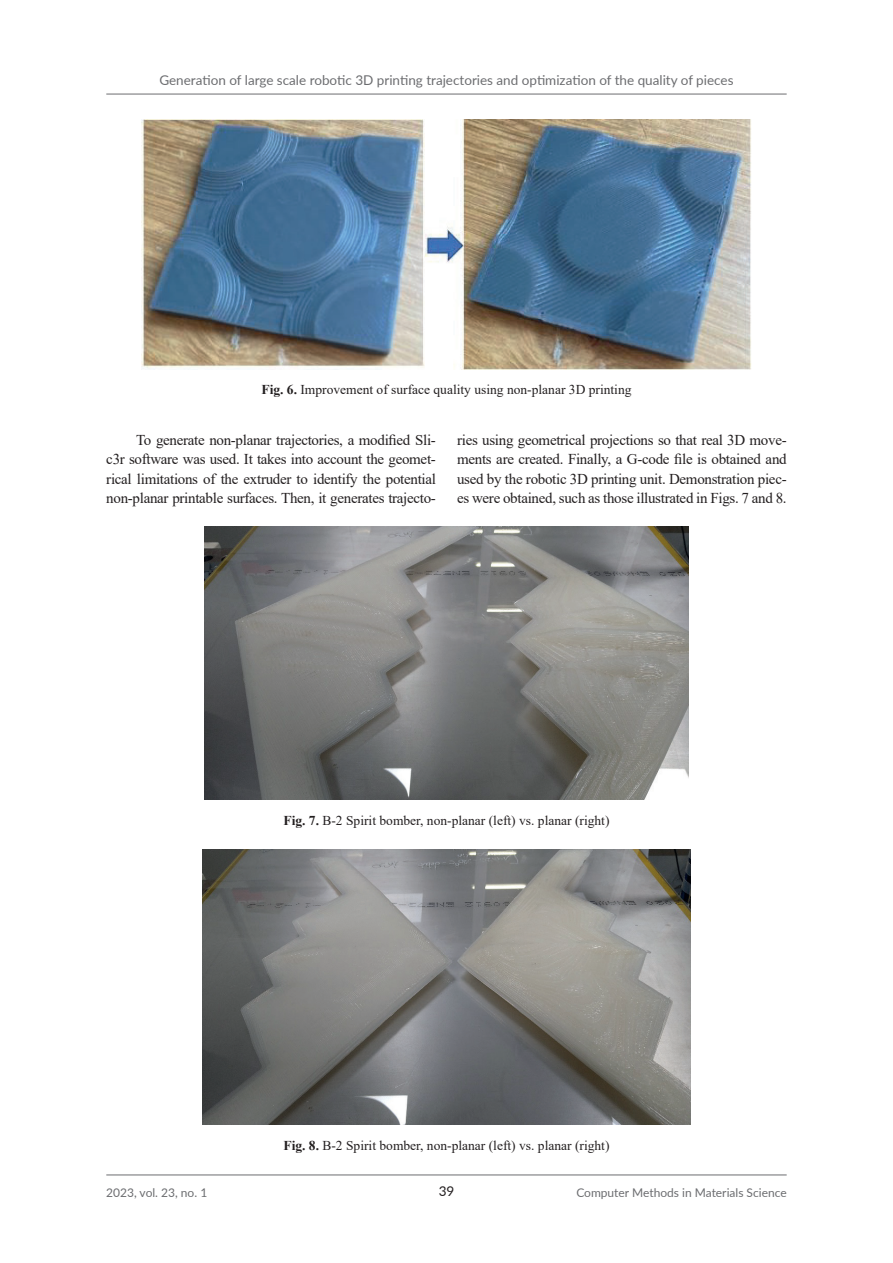
<style>
.page{position:relative;width:893px;height:1263px;background:#fff}
.page>*{position:absolute;margin:0;border:0;box-sizing:border-box;transform-origin:0 0}
.tresc{font:15px/19.5px "Times New Roman";letter-spacing:-.02em;color:#231f20;text-align:justify}
.opis_rysunku{font:13.5px "Times New Roman";color:#231f20}
.t1{font:13.5px "Lato";color:#6c6d70}
.t2{font:13.5px "Lato";color:#231f20}
.t3{font:12px "Lato";color:#6c6d70}
.s1{font-weight:700}
</style>
<div class="page">
<hr style="left:106px;top:1174px;width:681px;height:1px;background:#6c6d70">
<hr style="left:106px;top:94px;width:681px;height:1px;background:#6c6d70">
<img style="left:142px;top:119px;width:609px;height:250px">
<img style="left:204px;top:527px;width:485px;height:273px">
<img style="left:202px;top:849px;width:489px;height:276px">
<p class="t1" style="left:159px;top:71px;width:576px">Generation of large scale robotic 3D printing trajectories and optimization of the quality of pieces</p>
<p class="opis_rysunku" style="left:261px;top:380px;width:372px"><span class="s1">Fig. 6.</span> Improvement of surface quality using non-planar 3D printing</p>
<p class="tresc" style="left:106px;top:430px;width:331px;text-indent:30px">To generate non-planar trajectories, a modified Sli&shy;c3r software was used. It takes into account the geomet&shy;rical limitations of the extruder to identify the potential non-planar printable surfaces. Then, it generates trajecto-</p>
<p class="tresc" style="left:457px;top:430px;width:331px">ries using geometrical projections so that real 3D move&shy;ments are created. Finally, a G-code file is obtained and used by the robotic 3D printing unit. Demonstration piec&shy;es were obtained, such as those illustrated in Figs. 7 and 8.</p>
<p class="opis_rysunku" style="left:283px;top:810px;width:328px"><span class="s1">Fig. 7.</span> B-2 Spirit bomber, non-planar (left) vs. planar (right)</p>
<p class="opis_rysunku" style="left:283px;top:1135px;width:328px"><span class="s1">Fig. 8.</span> B-2 Spirit bomber, non-planar (left) vs. planar (right)</p>
<p class="t2" style="left:439px;top:1181px;width:17px">39</p>
<p class="t3" style="left:106px;top:1183px;width:102px">2023, vol. 23, no. 1</p>
<p class="t3" style="left:576px;top:1183px;width:212px">Computer Methods in Materials Science</p>
</div>
